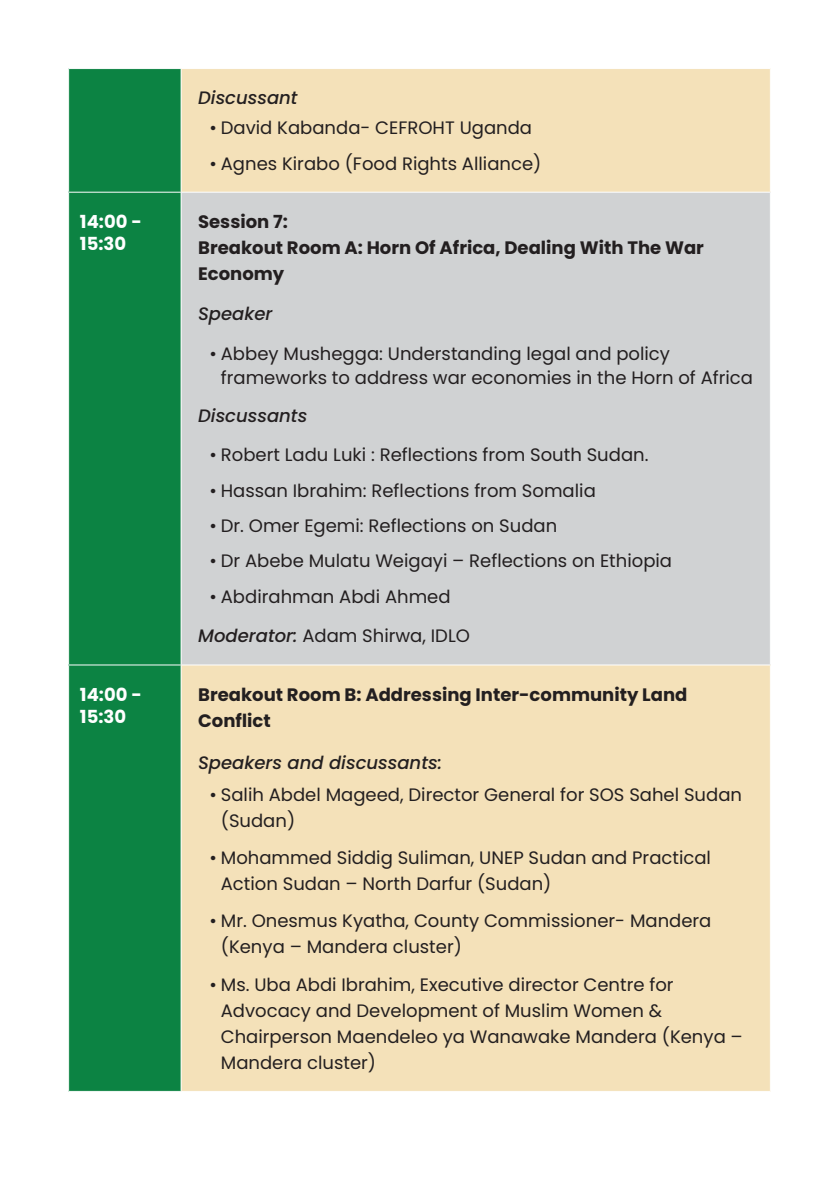
<style>
.page{position:relative;width:840px;height:1191px;background:#fff}
.page>*{position:absolute;margin:0;border:0;box-sizing:border-box;transform-origin:0 0}
.t1{font:18px/26px "Poppins";color:#231f20}
.t2{font:700 18px/26px "Poppins";color:#231f20}
.t3{font:italic 500 18px "Poppins";color:#231f20}
.t4{font:700 18px/21.6px "Poppins";color:#fff}
.s1{font-weight:500;font-style:italic}
</style>
<div class="page">
<div style="left:69px;top:69px;width:112px;height:123px;background:#0c8343"></div>
<div style="left:181px;top:69px;width:589px;height:123px;background:#f4e1b9"></div>
<div style="left:69px;top:192px;width:112px;height:473px;background:#0c8343"></div>
<div style="left:181px;top:192px;width:589px;height:473px;background:#d0d2d3"></div>
<div style="left:69px;top:665px;width:112px;height:426px;background:#0c8343"></div>
<div style="left:181px;top:665px;width:589px;height:426px;background:#f4e1b9"></div>
<hr style="left:769px;top:69px;width:1px;height:123px;background:#fff">
<hr style="left:769px;top:665px;width:1px;height:426px;background:#fff">
<hr style="left:68px;top:192px;width:113px;height:1px;background:#fff">
<hr style="left:68px;top:664px;width:113px;height:1px;background:#fff">
<hr style="left:180px;top:69px;width:1px;height:123px;background:#fff">
<hr style="left:181px;top:192px;width:589px;height:1px;background:#fff">
<hr style="left:180px;top:193px;width:1px;height:471px;background:#fff">
<hr style="left:769px;top:193px;width:1px;height:471px;background:#fff">
<hr style="left:181px;top:664px;width:589px;height:1px;background:#fff">
<hr style="left:180px;top:665px;width:1px;height:426px;background:#fff">
<p class="t3" style="left:198px;top:88px;width:101px">Discussant</p>
<p class="t1" style="left:209px;top:115px;width:324px">• David Kabanda- CEFROHT Uganda</p>
<p class="t1" style="left:209px;top:150px;width:333px">• Agnes Kirabo (Food Rights Alliance)</p>
<p class="t4" style="left:80px;top:211px;width:63px">14:00 -<br>15:30</p>
<p class="t2" style="left:198px;top:209px;width:91px">Session 7:</p>
<p class="t2" style="left:198px;top:235px;width:507px">Breakout Room A: Horn Of Africa, Dealing With The War<br>Economy</p>
<p class="t3" style="left:198px;top:303px;width:76px">Speaker</p>
<p class="t1" style="left:221px;top:341px;width:533px;line-height:24px;text-indent:-11px">• Abbey Mushegga: Understanding legal and policy frameworks to address war economies in the Horn of Africa</p>
<p class="t3" style="left:198px;top:405px;width:111px">Discussants</p>
<p class="t1" style="left:209px;top:442px;width:440px">• Robert Ladu Luki : Reflections from South Sudan.</p>
<p class="t1" style="left:209px;top:477px;width:387px">• Hassan Ibrahim: Reflections from Somalia</p>
<p class="t1" style="left:209px;top:513px;width:349px">• Dr. Omer Egemi: Reflections on Sudan</p>
<p class="t1" style="left:209px;top:548px;width:464px">• Dr Abebe Mulatu Weigayi – Reflections on Ethiopia</p>
<p class="t1" style="left:209px;top:583px;width:242px">• Abdirahman Abdi Ahmed</p>
<p class="t1" style="left:198px;top:623px;width:273px"><span class="s1">Moderator:</span> Adam Shirwa, IDLO</p>
<p class="t4" style="left:80px;top:684px;width:63px">14:00 -<br>15:30</p>
<p class="t2" style="left:198px;top:681px;width:490px">Breakout Room B: Addressing Inter-community Land<br>Conflict</p>
<p class="t3" style="left:198px;top:752px;width:245px">Speakers and discussants:</p>
<p class="t1" style="left:221px;top:781px;width:522px;text-indent:-11px">• Salih Abdel Mageed, Director General for SOS Sahel Sudan (Sudan)</p>
<p class="t1" style="left:221px;top:844px;width:491px;text-indent:-11px">• Mohammed Siddig Suliman, UNEP Sudan and Practical<br>Action Sudan – North Darfur (Sudan)</p>
<p class="t1" style="left:221px;top:908px;width:492px;text-indent:-11px">• Mr. Onesmus Kyatha, County Commissioner- Mandera (Kenya – Mandera cluster)</p>
<p class="t1" style="left:221px;top:971px;width:523px;text-indent:-11px">• Ms. Uba Abdi Ibrahim, Executive director Centre for Advocacy and Development of Muslim Women &amp; Chairperson Maendeleo ya Wanawake Mandera (Kenya – Mandera cluster)</p>
</div>
